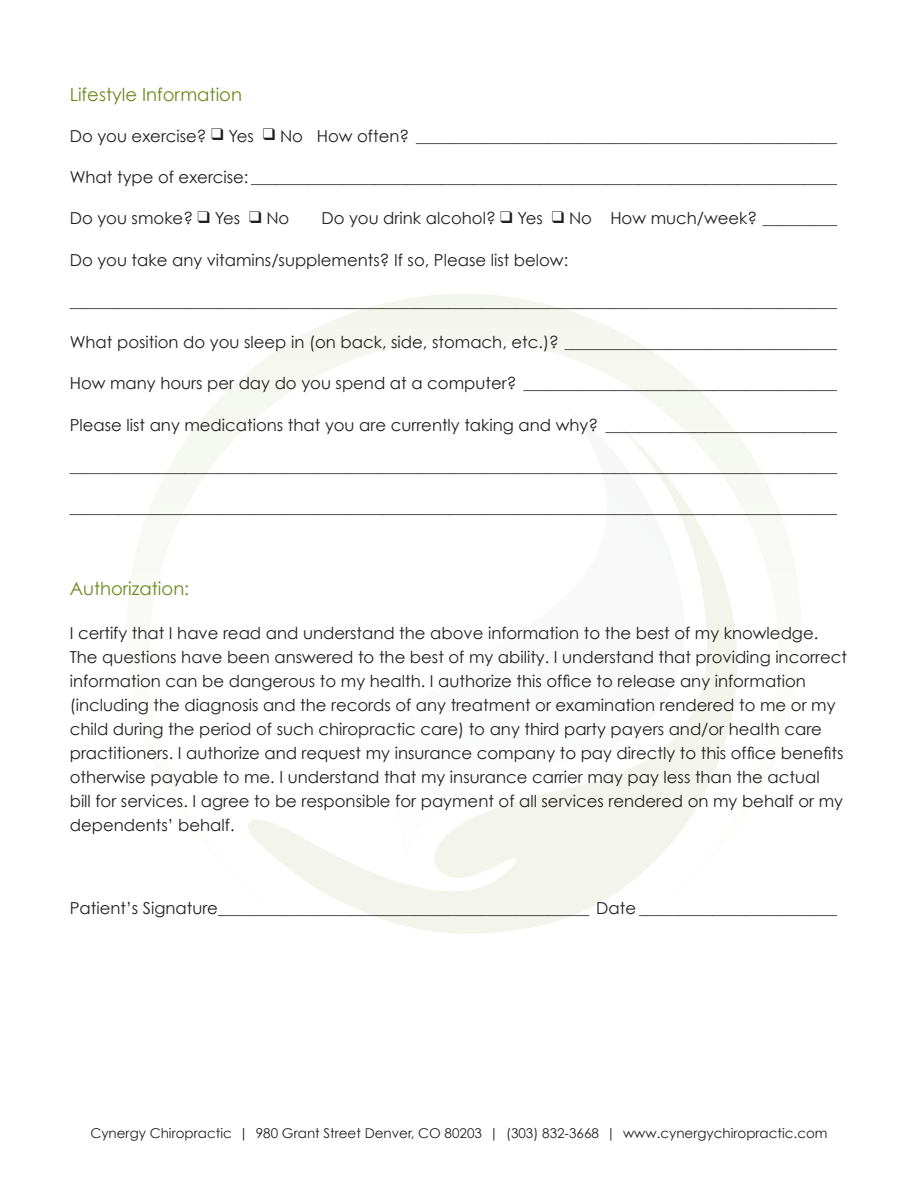
<style>
.page{position:relative;width:918px;height:1188px;background:#fff}
.page>*{position:absolute;margin:0;border:0;box-sizing:border-box;transform-origin:0 0}
.t1{font:18px "Century Gothic";color:#6c8a1f}
.t2{font:16.5px/24px "Century Gothic";color:#231f20}
.t3{font:13.5px "Century Gothic";color:#231f20}
</style>
<div class="page">
<svg style="left:137px;top:294px;width:654px;height:640px"></svg>
<svg style="left:378px;top:410px;width:318px;height:449px"></svg>
<p class="t1" style="left:70px;top:83px;width:174px">Lifestyle Information</p>
<p class="t2" style="left:70px;top:124px;width:769px">Do you exercise? ❑ Yes ❑ No How often? ___________________________________________________</p>
<p class="t2" style="left:70px;top:165px;width:769px">What type of exercise: _______________________________________________________________________</p>
<p class="t2" style="left:70px;top:206px;width:221px">Do you smoke? ❑ Yes ❑ No</p>
<p class="t2" style="left:321px;top:206px;width:517px">Do you drink alcohol? ❑ Yes ❑ No How much/week? _________</p>
<p class="t2" style="left:70px;top:247px;width:500px">Do you take any vitamins/supplements? If so, Please list below:</p>
<p class="t2" style="left:70px;top:289px;width:769px">_____________________________________________________________________________________________</p>
<p class="t2" style="left:70px;top:330px;width:769px">What position do you sleep in (on back, side, stomach, etc.)? _________________________________</p>
<p class="t2" style="left:70px;top:371px;width:769px">How many hours per day do you spend at a computer? ______________________________________</p>
<p class="t2" style="left:70px;top:412px;width:769px">Please list any medications that you are currently taking and why? ____________________________</p>
<p class="t2" style="left:70px;top:454px;width:769px">_____________________________________________________________________________________________</p>
<p class="t2" style="left:70px;top:495px;width:769px">_____________________________________________________________________________________________</p>
<p class="t1" style="left:70px;top:578px;width:121px">Authorization:</p>
<p class="t2" style="left:70px;top:621px;width:779px">I certify that I have read and understand the above information to the best of my knowledge.<br>The questions have been answered to the best of my ability. I understand that providing incorrect information can be dangerous to my health. I authorize this office to release any information (including the diagnosis and the records of any treatment or examination rendered to me or my child during the period of such chiropractic care) to any third party payers and/or health care practitioners. I authorize and request my insurance company to pay directly to this office benefits otherwise payable to me. I understand that my insurance carrier may pay less than the actual<br>bill for services. I agree to be responsible for payment of all services rendered on my behalf or my dependents’ behalf.</p>
<p class="t2" style="left:70px;top:896px;width:769px">Patient’s Signature_____________________________________________ Date ________________________</p>
<p class="t3" style="left:90px;top:1125px;width:739px">Cynergy Chiropractic | 980 Grant Street Denver, CO 80203 | (303) 832-3668 | www.cynergychiropractic.com</p>
</div>
